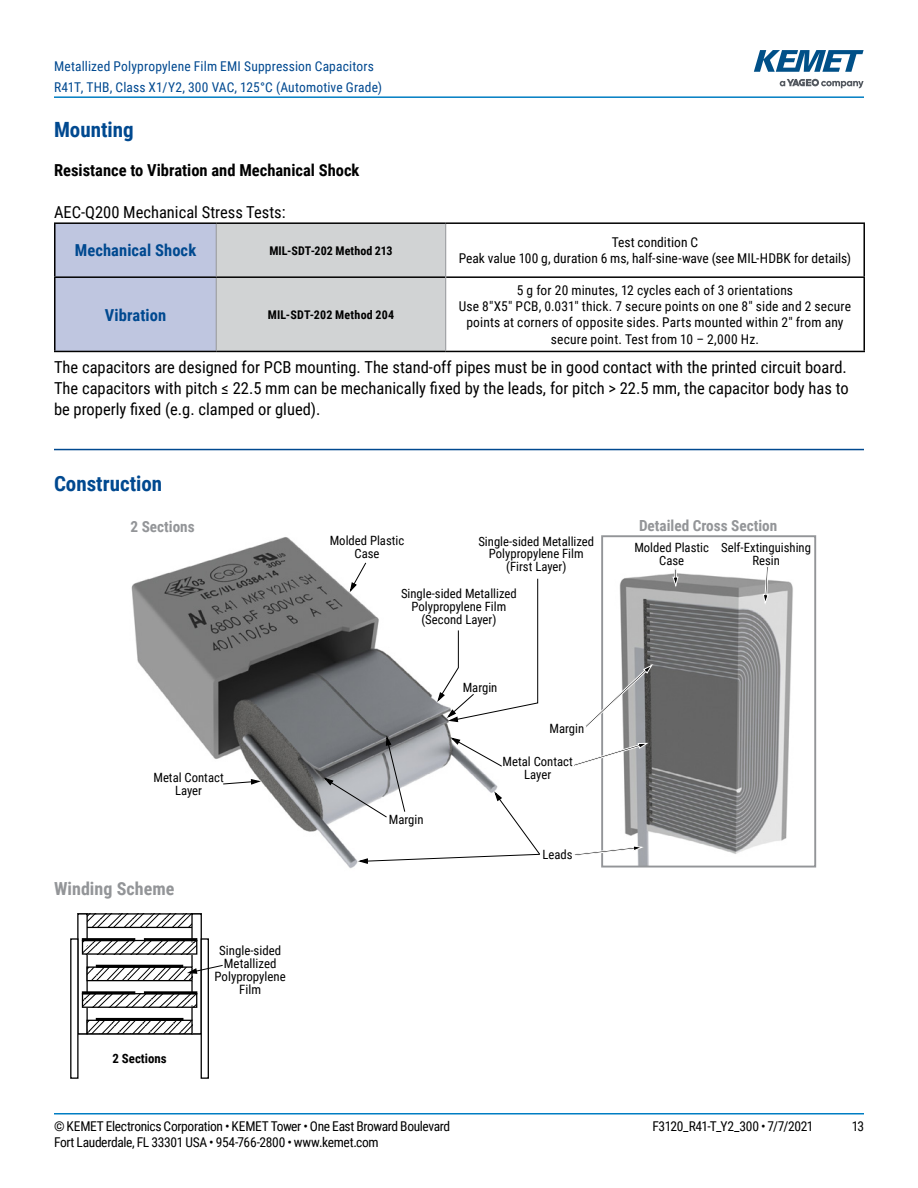
<style>
.page{position:relative;width:918px;height:1188px;background:#fff}
.page>*{position:absolute;margin:0;border:0;box-sizing:border-box;transform-origin:0 0}
.t1{font:700 21px "Roboto Condensed";color:#004990}
.t2{font:700 18px "Roboto Condensed";letter-spacing:.005em;color:#939598}
.t3{font:16.5px/21px "Roboto Condensed";color:#000;text-align:justify}
.t4{font:700 16.5px "Roboto Condensed";color:#000}
.t5{font:700 16.5px "Roboto Condensed";letter-spacing:.005em;color:#004990}
.t6{font:700 15.3px "Roboto Condensed";color:#939598}
.t7{font:13.5px/16.2px "Roboto Condensed";letter-spacing:.005em;color:#000;text-align:center}
.t8{font:13.5px "Roboto Condensed";letter-spacing:-.025em;color:#000}
.t9{font:13.5px/21px "Roboto Condensed";letter-spacing:.01em;color:#004990}
.t10{font:12.9px/12.9px "Roboto Condensed";color:#000;text-align:center}
.t11{font:700 12.9px "Roboto Condensed";color:#000}
.t12{font:12.75px/12.8px "Roboto Condensed";color:#000;text-align:center}
.t13{font:700 12px "Roboto Condensed";letter-spacing:.01em;color:#000}
</style>
<div class="page">
<hr style="left:54px;top:1113px;width:810px;height:2px;background:#007dc3">
<hr style="left:54px;top:96px;width:810px;height:2px;background:#007dc3">
<svg style="left:780px;top:79px;width:84px;height:9px"></svg>
<svg style="left:754px;top:50px;width:110px;height:22px"></svg>
<hr style="left:54px;top:449px;width:810px;height:1px;background:#004990">
<svg style="left:56px;top:224px;width:389px;height:127px"></svg>
<hr style="left:54px;top:222px;width:162px;height:2px;background:#000">
<hr style="left:54px;top:224px;width:2px;height:52px;background:#000">
<hr style="left:216px;top:222px;width:230px;height:2px;background:#000">
<hr style="left:446px;top:222px;width:419px;height:2px;background:#000">
<hr style="left:863px;top:224px;width:2px;height:52px;background:#000">
<hr style="left:863px;top:278px;width:2px;height:73px;background:#000">
<hr style="left:216px;top:351px;width:230px;height:1px;background:#000">
<hr style="left:446px;top:351px;width:419px;height:1px;background:#000">
<hr style="left:54px;top:278px;width:2px;height:73px;background:#000">
<hr style="left:216px;top:278px;width:1px;height:73px;background:#939598">
<hr style="left:54px;top:351px;width:162px;height:1px;background:#000">
<hr style="left:54px;top:276px;width:162px;height:2px;background:#000">
<hr style="left:216px;top:276px;width:229px;height:2px;background:#000">
<hr style="left:446px;top:276px;width:419px;height:2px;background:#000">
<hr style="left:216px;top:224px;width:1px;height:52px;background:#939598">
<hr style="left:445px;top:224px;width:1px;height:53px;background:#939598">
<hr style="left:445px;top:277px;width:1px;height:74px;background:#939598">
<img style="left:131px;top:537px;width:320px;height:332px">
<img style="left:619px;top:573px;width:174px;height:292px">
<div style="left:601px;top:535px;width:215px;height:333px;border:2px solid #939598"></div>
<svg style="left:349px;top:562px;width:18px;height:32px"></svg>
<svg style="left:672px;top:568px;width:7px;height:20px"></svg>
<svg style="left:763px;top:567px;width:6px;height:38px"></svg>
<svg style="left:222px;top:778px;width:41px;height:8px"></svg>
<svg style="left:574px;top:743px;width:75px;height:24px"></svg>
<svg style="left:585px;top:664px;width:68px;height:64px"></svg>
<svg style="left:574px;top:845px;width:70px;height:11px"></svg>
<svg style="left:436px;top:578px;width:103px;height:145px"></svg>
<svg style="left:322px;top:733px;width:218px;height:132px"></svg>
<svg style="left:88px;top:915px;width:103px;height:11px"></svg>
<div style="left:85px;top:913px;width:109px;height:15px;border:1px solid #000"></div>
<div style="left:192px;top:914px;width:9px;height:120px;background:#fff"></div>
<div style="left:191px;top:913px;width:11px;height:121px;border:1px solid #000"></div>
<div style="left:78px;top:914px;width:9px;height:120px;background:#fff"></div>
<div style="left:77px;top:913px;width:11px;height:121px;border:1px solid #000"></div>
<svg style="left:84px;top:942px;width:111px;height:11px"></svg>
<div style="left:82px;top:940px;width:115px;height:15px;border:1px solid #000"></div>
<svg style="left:88px;top:968px;width:103px;height:11px"></svg>
<div style="left:86px;top:966px;width:107px;height:15px;border:1px solid #000"></div>
<svg style="left:84px;top:995px;width:111px;height:11px"></svg>
<div style="left:82px;top:993px;width:115px;height:15px;border:1px solid #000"></div>
<svg style="left:88px;top:1022px;width:103px;height:10px"></svg>
<div style="left:86px;top:1020px;width:107px;height:14px;border:1px solid #000"></div>
<div style="left:82px;top:991px;width:53px;height:3px;border:1px solid #000"></div>
<div style="left:96px;top:965px;width:87px;height:3px;border:1px solid #000"></div>
<div style="left:96px;top:1018px;width:87px;height:3px;border:1px solid #000"></div>
<div style="left:70px;top:938px;width:9px;height:141px;border:1px solid #000"></div>
<div style="left:201px;top:938px;width:8px;height:141px;border:1px solid #000"></div>
<svg style="left:185px;top:964px;width:38px;height:11px"></svg>
<div style="left:144px;top:991px;width:53px;height:3px;border:1px solid #000"></div>
<div style="left:82px;top:938px;width:53px;height:3px;border:1px solid #000"></div>
<div style="left:144px;top:938px;width:53px;height:3px;border:1px solid #000"></div>
<p class="t9" style="left:54px;top:55px;width:330px">Metallized Polypropylene Film EMI Suppression Capacitors<br>R41T, THB, Class X1/Y2, 300 VAC, 125°C (Automotive Grade)</p>
<h1 class="t1" style="left:54px;top:115px;width:81px">Mounting</h1>
<p class="t4" style="left:54px;top:159px;width:307px">Resistance to Vibration and Mechanical Shock</p>
<p class="t3" style="left:54px;top:201px;width:233px">AEC-Q200 Mechanical Stress Tests:</p>
<p class="t5" style="left:75px;top:239px;width:123px">Mechanical Shock</p>
<p class="t13" style="left:269px;top:242px;width:125px">MIL-SDT-202 Method 213</p>
<p class="t7" style="left:459px;top:234px;width:394px">Test condition C<br>Peak value 100 g, duration 6 ms, half-sine-wave (see MIL-HDBK for details)</p>
<p class="t7" style="left:459px;top:282px;width:394px">5 g for 20 minutes, 12 cycles each of 3 orientations<br>Use 8"X5" PCB, 0.031" thick. 7 secure points on one 8" side and 2 secure points at corners of opposite sides. Parts mounted within 2" from any secure point. Test from 10 – 2,000 Hz.</p>
<p class="t3" style="left:54px;top:356px;width:796px">The capacitors are designed for PCB mounting. The stand-off pipes must be in good contact with the printed circuit board.<br>The capacitors with pitch ≤ 22.5 mm can be mechanically fixed by the leads, for pitch &gt; 22.5 mm, the capacitor body has to be properly fixed (e.g. clamped or glued).</p>
<p class="t5" style="left:105px;top:303px;width:63px">Vibration</p>
<p class="t13" style="left:268px;top:306px;width:128px">MIL-SDT-202 Method 204</p>
<h1 class="t1" style="left:54px;top:469px;width:110px">Construction</h1>
<p class="t6" style="left:130px;top:516px;width:66px">2 Sections</p>
<p class="t12" style="left:153px;top:771px;width:72px">Metal Contact<br>Layer</p>
<h2 class="t2" style="left:54px;top:876px;width:122px">Winding Scheme</h2>
<p class="t11" style="left:112px;top:1049px;width:56px">2 Sections</p>
<p class="t10" style="left:215px;top:943px;width:73px">Single-sided<br>Metallized<br>Polypropylene<br>Film</p>
<p class="t12" style="left:330px;top:534px;width:76px">Molded Plastic<br>Case</p>
<p class="t12" style="left:478px;top:534px;width:117px">Single-sided Metallized<br>Polypropylene Film (First Layer)</p>
<p class="t12" style="left:401px;top:587px;width:117px">Single-sided Metallized<br>Polypropylene Film (Second Layer)</p>
<p class="t12" style="left:463px;top:680px;width:36px">Margin</p>
<p class="t12" style="left:549px;top:722px;width:36px">Margin</p>
<p class="t12" style="left:389px;top:813px;width:36px">Margin</p>
<p class="t12" style="left:503px;top:755px;width:72px">Metal Contact<br>Layer</p>
<p class="t12" style="left:542px;top:847px;width:32px">Leads</p>
<p class="t6" style="left:639px;top:515px;width:140px">Detailed Cross Section</p>
<p class="t12" style="left:721px;top:541px;width:91px">Self-Extinguishing<br>Resin</p>
<p class="t12" style="left:634px;top:541px;width:76px">Molded Plastic<br>Case</p>
<p class="t8" style="left:54px;top:1116px;width:398px">© KEMET Electronics Corporation • KEMET Tower • One East Broward Boulevard</p>
<p class="t8" style="left:652px;top:1116px;width:163px">F3120_R41-T_Y2_300 • 7/7/2021</p>
<p class="t7" style="left:852px;top:1117px;width:14px">13</p>
<p class="t8" style="left:54px;top:1133px;width:326px">Fort Lauderdale, FL 33301 USA • 954-766-2800 • www.kemet.com</p>
</div>
